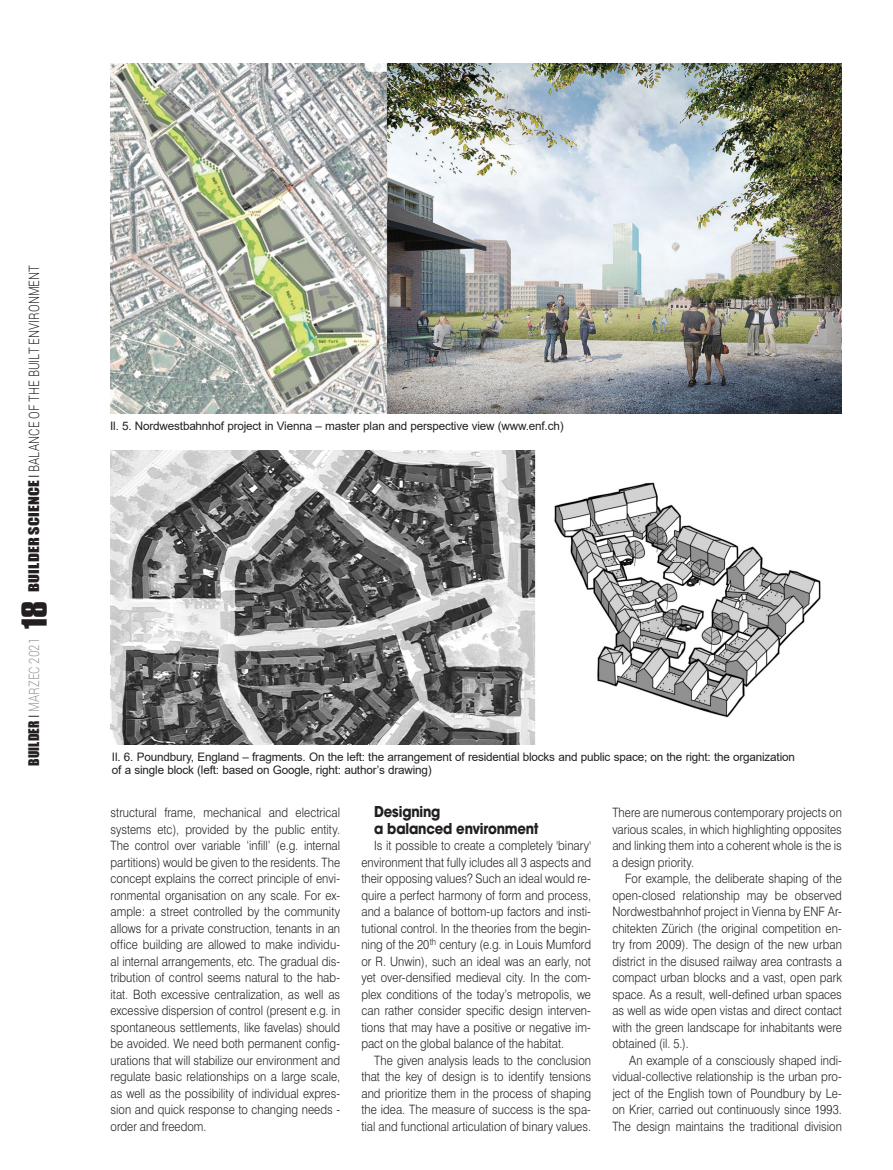
<style>
.page{position:relative;width:893px;height:1170px;background:#fff}
.page>*{position:absolute;margin:0;border:0;box-sizing:border-box;transform-origin:0 0}
.srodtytul{font:700 16.5px/16.5px "Avant Gar Got Itc TEE";letter-spacing:-.01em;color:#231f20;scale:.9 1}
.t1{font:300 14.25px "Roboto";letter-spacing:.005em;color:#231f20;scale:.8 1}
.t2{font:300 14.25px "Roboto";letter-spacing:.005em;color:#939598;scale:.8 1}
.tekst_swiss{font:12px/16.5px "Swis 721 Lt PL";letter-spacing:.005em;color:#231f20;text-align:justify;scale:.89 1}
.Fot_podpis{font:11.7px/13.5px "Arial";letter-spacing:-.015em;color:#231f20}
.s1{font-family:"Impact";font-weight:400;font-size:13.5px}
.s2{font-family:"Swis 721 Lt PL";font-weight:400;font-size:13.5px}
.s3{font-family:"Impact";font-weight:400;font-size:13.5px;color:#231f20}
.s4{font-family:"Swis 721 Lt PL";font-weight:400;font-size:13.5px;color:#231f20}
.s5{font-family:"Compacta PL";font-weight:700;font-size:30px;color:#231f20}
</style>
<div class="page">
<img style="left:111px;top:64px;width:731px;height:349px">
<img style="left:111px;top:450px;width:710px;height:294px">
<p class="t1" style="left:24px;top:592px;width:410px;rotate:-90deg"><span class="s1">BUILDER SCIENCE</span> <span class="s2">I</span> BALANCE OF THE BUILT ENVIRONMENT</p>
<p class="t2" style="left:24px;top:765px;width:207px;rotate:-90deg"><span class="s3">BUILDER</span> <span class="s4">I</span> MARZEC 2021 <span class="s5">18</span></p>
<p class="Fot_podpis" style="left:110px;top:419px;width:455px">Il. 5. Nordwestbahnhof project in Vienna – master plan and perspective view (www.enf.ch)</p>
<p class="Fot_podpis" style="left:112px;top:749px;width:684px">Il. 6. Poundbury, England – fragments. On the left: the arrangement of residential blocks and public space; on the right: the organization of a single block (left: based on Google, right: author’s drawing)</p>
<p class="tekst_swiss" style="left:111px;top:804px;width:260px">structural frame, mechanical and electrical systems etc), provided by the public entity.<br>The control over variable ‘infill’ (e.g. internal partitions) would be given to the residents. The concept explains the correct principle of envi&shy;ronmental organisation on any scale. For ex&shy;ample: a street controlled by the community allows for a private construction, tenants in an office building are allowed to make individu&shy;al internal arrangements, etc. The gradual dis&shy;tribution of control seems natural to the hab&shy;itat. Both excessive centralization, as well as excessive dispersion of control (present e.g. in spontaneous settlements, like favelas) should be avoided. We need both permanent config&shy;urations that will stabilize our environment and regulate basic relationships on a large scale, as well as the possibility of individual expres&shy;sion and quick response to changing needs - order and freedom.</p>
<p class="srodtytul" style="left:374px;top:803px;width:184px">Designing<br>a balanced environment</p>
<p class="tekst_swiss" style="left:361px;top:837px;width:259px;text-indent:13px">Is it possible to create a completely 'binary' environment that fully icludes all 3 aspects and their opposing values? Such an ideal would re&shy;quire a perfect harmony of form and process, and a balance of bottom-up factors and insti&shy;tutional control. In the theories from the begin&shy;ning of the 20<sup>th</sup> century (e.g. in Louis Mumford or R. Unwin), such an ideal was an early, not yet over-densified medieval city. In the com&shy;plex conditions of the today’s metropolis, we can rather consider specific design interven&shy;tions that may have a positive or negative im&shy;pact on the global balance of the habitat.</p>
<p class="tekst_swiss" style="left:361px;top:1051px;width:259px;text-indent:13px">The given analysis leads to the conclusion that the key of design is to identify tensions and prioritize them in the process of shaping the idea. The measure of success is the spa&shy;tial and functional articulation of binary values.</p>
<p class="tekst_swiss" style="left:612px;top:804px;width:259px">There are numerous contemporary projects on various scales, in which highlighting opposites and linking them into a coherent whole is the is a design priority.</p>
<p class="tekst_swiss" style="left:612px;top:870px;width:259px;text-indent:13px">For example, the deliberate shaping of the open-closed relationship may be observed Nordwestbahnhof project in Vienna by ENF Ar&shy;chitekten Zürich (the original competition en&shy;try from 2009). The design of the new urban district in the disused railway area contrasts a compact urban blocks and a vast, open park space. As a result, well-defined urban spaces as well as wide open vistas and direct contact with the green landscape for inhabitants were obtained (il. 5.).</p>
<p class="tekst_swiss" style="left:612px;top:1051px;width:259px;text-indent:17px">An example of a consciously shaped indi&shy;vidual-collective relationship is the urban pro&shy;ject of the English town of Poundbury by Le&shy;on Krier, carried out continuously since 1993.<br>The design maintains the traditional division</p>
</div>
